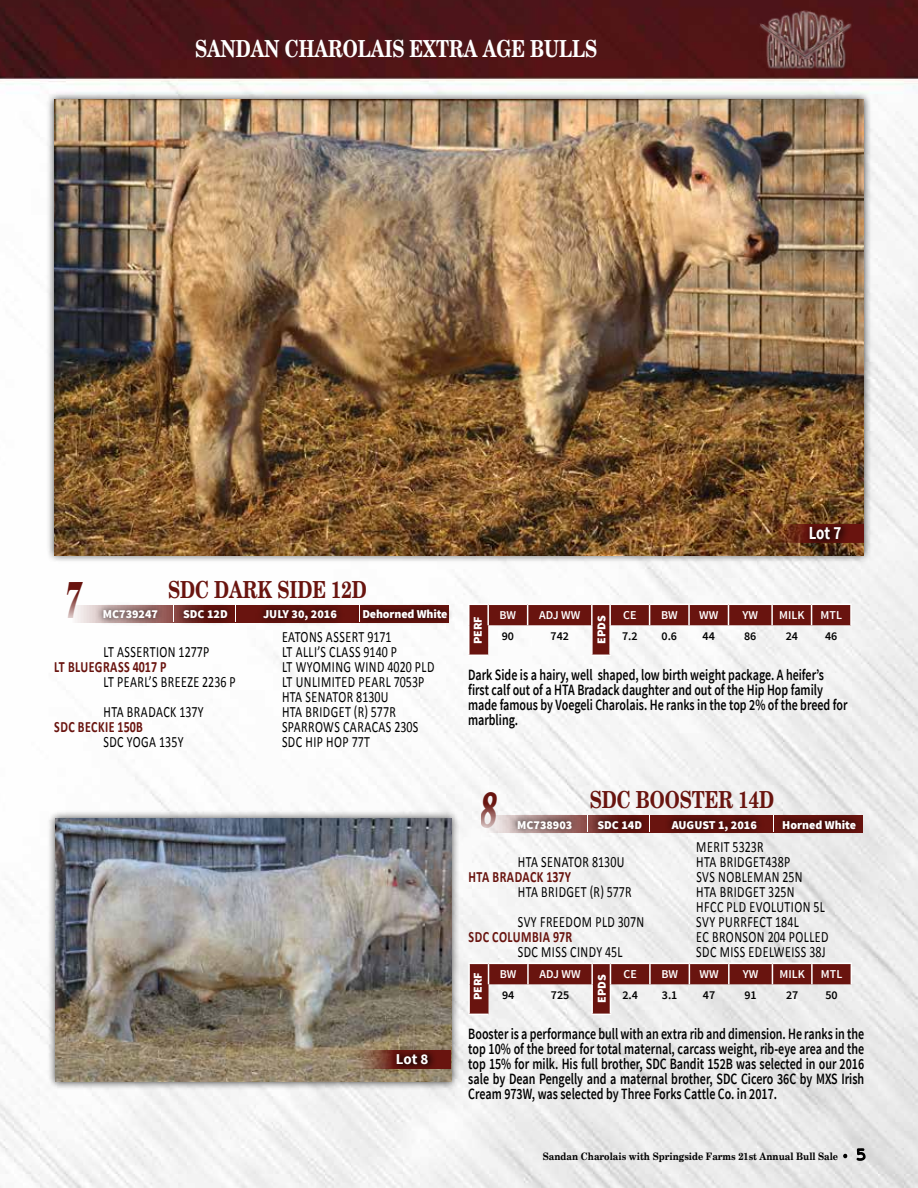
<style>
.page{position:relative;width:918px;height:1188px;background:#fff}
.page>*{position:absolute;margin:0;border:0;box-sizing:border-box;transform-origin:0 0}
.t1{font:italic 700 56.1px "Neuvarese";color:#69140f;scale:.59 1}
.t2{font:700 23.55px "New Century Schlbk";color:#fff;scale:.76 1}
.t3{font:700 23.55px "New Century Schlbk";color:#69140f;scale:.76 1}
.t4{font:700 18.45px "Source Sans Pro";color:#fff;scale:.81 1}
.t5{font:600 15.75px/15px "Source Sans Pro";color:#000;scale:.76 1}
.t6{font:15.75px/15px "Calibri";letter-spacing:.04em;color:#000;scale:.76 1}
.t7{font:700 15.75px "Calibri";letter-spacing:.04em;color:#69140f;scale:.76 1}
.t8{font:15.75px "Calibri";letter-spacing:.015em;color:#000;scale:.76 1}
.t9{font:700 15px "Source Sans Pro";color:#fff}
.t10{font:900 12px "Source Sans Pro";color:#fff}
.t11{font:600 12px "Source Sans Pro";color:#fff}
.t12{font:600 12px "Source Sans Pro";color:#000}
.t13{font:700 10.2px "New Century Schlbk";color:#000;scale:.88 1}
.s1{font-family:"Gill Sans";font-weight:400;font-size:12px}
.s2{font-family:"Always In My Heart";font-weight:400;font-size:22.2px}
</style>
<div class="page">
<img style="left:0;top:0;width:918px;height:1188px">
<svg style="left:842px;top:1153px;width:7px;height:6px"></svg>
<svg style="left:856px;top:1145px;width:10px;height:17px"></svg>
<img style="left:759px;top:11px;width:94px;height:59px">
<svg style="left:72px;top:605px;width:24px;height:18px"></svg>
<svg style="left:96px;top:602px;width:359px;height:26px"></svg>
<svg style="left:173px;top:606px;width:1px;height:16px"></svg>
<svg style="left:359px;top:606px;width:1px;height:16px"></svg>
<svg style="left:235px;top:606px;width:1px;height:16px"></svg>
<div style="left:46px;top:91px;width:826px;height:473px;background:#000;opacity:.75"></div>
<img style="left:54px;top:99px;width:810px;height:456px">
<svg style="left:759px;top:524px;width:105px;height:19px"></svg>
<div style="left:803px;top:520px;width:47px;height:28px;background:#000;opacity:.75"></div>
<hr style="left:812px;top:604px;width:40px;height:1px;background:#fff">
<svg style="left:468px;top:604px;width:383px;height:52px"></svg>
<hr style="left:850px;top:605px;width:2px;height:20px;background:#fff">
<svg style="left:468px;top:963px;width:384px;height:52px"></svg>
<svg style="left:486px;top:815px;width:24px;height:18px"></svg>
<svg style="left:510px;top:812px;width:353px;height:26px;background:#916663"></svg>
<svg style="left:587px;top:816px;width:1px;height:16px"></svg>
<svg style="left:774px;top:816px;width:1px;height:16px"></svg>
<svg style="left:650px;top:816px;width:1px;height:16px"></svg>
<div style="left:47px;top:810px;width:412px;height:280px;background:#000;opacity:.75"></div>
<img style="left:55px;top:819px;width:396px;height:263px">
<svg style="left:346px;top:1050px;width:105px;height:19px"></svg>
<div style="left:390px;top:1047px;width:47px;height:26px;background:#000;opacity:.75"></div>
<p class="t2" style="left:195px;top:33px;width:530px">SANDAN CHAROLAIS EXTRA AGE BULLS</p>
<p class="t4" style="left:809px;top:521px;width:42px">Lot 7</p>
<p class="t3" style="left:168px;top:574px;width:263px">SDC DARK SIDE 12D</p>
<p class="t6" style="left:282px;top:629px;width:146px">EATONS ASSERT 9171</p>
<p class="t6" style="left:104px;top:644px;width:141px">LT ASSERTION 1277P</p>
<p class="t6" style="left:282px;top:644px;width:153px">LT ALLI’S CLASS 9140 P</p>
<p class="t7" style="left:54px;top:656px;width:149px">LT BLUEGRASS 4017 P</p>
<p class="t6" style="left:282px;top:659px;width:202px">LT WYOMING WIND 4020 PLD</p>
<p class="t6" style="left:104px;top:674px;width:175px">LT PEARL’S BREEZE 2236 P</p>
<p class="t6" style="left:282px;top:674px;width:189px">LT UNLIMITED PEARL 7053P<br>HTA SENATOR 8130U</p>
<p class="t6" style="left:104px;top:704px;width:133px">HTA BRADACK 137Y</p>
<p class="t6" style="left:282px;top:704px;width:151px">HTA BRIDGET (R) 577R</p>
<p class="t7" style="left:54px;top:716px;width:118px">SDC BECKIE 150B</p>
<p class="t6" style="left:282px;top:719px;width:181px">SPARROWS CARACAS 230S</p>
<p class="t6" style="left:104px;top:734px;width:107px">SDC YOGA 135Y</p>
<p class="t6" style="left:282px;top:734px;width:117px">SDC HIP HOP 77T</p>
<h1 class="t1" style="left:65px;top:568px;width:29px">7</h1>
<p class="t10" style="left:103px;top:607px;width:57px">MC739247</p>
<p class="t10" style="left:183px;top:607px;width:46px">SDC 12D</p>
<p class="t10" style="left:263px;top:607px;width:75px">JULY 30, 2016</p>
<p class="t10" style="left:362px;top:607px;width:87px">Dehorned White</p>
<p class="t9" style="left:396px;top:1049px;width:34px">Lot 8</p>
<p class="t11" style="left:623px;top:608px;width:15px">CE</p>
<p class="t11" style="left:661px;top:608px;width:18px">BW</p>
<p class="t11" style="left:699px;top:608px;width:21px">WW</p>
<p class="t11" style="left:743px;top:608px;width:17px">YW</p>
<p class="t11" style="left:779px;top:608px;width:27px">MILK</p>
<p class="t11" style="left:821px;top:608px;width:23px">MTL</p>
<p class="t11" style="left:500px;top:608px;width:18px">BW</p>
<p class="t11" style="left:539px;top:608px;width:43px">ADJ WW</p>
<p class="t10" style="left:594px;top:644px;width:30px;rotate:-90deg">EPDS</p>
<p class="t10" style="left:470px;top:644px;width:30px;rotate:-90deg">PERF</p>
<p class="t12" style="left:502px;top:629px;width:14px">90</p>
<p class="t12" style="left:551px;top:629px;width:20px">742</p>
<p class="t12" style="left:622px;top:629px;width:17px">7.2</p>
<p class="t12" style="left:662px;top:629px;width:17px">0.6</p>
<p class="t12" style="left:703px;top:629px;width:14px">44</p>
<p class="t12" style="left:744px;top:629px;width:14px">86</p>
<p class="t12" style="left:786px;top:629px;width:14px">24</p>
<p class="t12" style="left:825px;top:629px;width:14px">46</p>
<p class="t5" style="left:468px;top:668px;width:501px">Dark Side is a hairy, well shaped, low birth weight package. A heifer’s first calf out of a HTA Bradack daughter and out of the Hip Hop family made famous by Voegeli Charolais. He ranks in the top 2% of the breed for marbling.</p>
<p class="t3" style="left:590px;top:785px;width:244px">SDC BOOSTER 14D</p>
<p class="t6" style="left:696px;top:839px;width:90px">MERIT 5323R</p>
<p class="t8" style="left:518px;top:851px;width:142px">HTA SENATOR 8130U</p>
<p class="t6" style="left:696px;top:854px;width:125px">HTA BRIDGET438P</p>
<p class="t7" style="left:469px;top:866px;width:136px">HTA BRADACK 137Y</p>
<p class="t6" style="left:696px;top:869px;width:141px">SVS NOBLEMAN 25N</p>
<p class="t6" style="left:518px;top:884px;width:151px">HTA BRIDGET (R) 577R</p>
<p class="t6" style="left:696px;top:884px;width:171px">HTA BRIDGET 325N<br>HFCC PLD EVOLUTION 5L</p>
<p class="t6" style="left:518px;top:914px;width:168px">SVY FREEDOM PLD 307N</p>
<p class="t6" style="left:696px;top:914px;width:136px">SVY PURRFECT 184L</p>
<p class="t7" style="left:469px;top:926px;width:138px">SDC COLUMBIA 97R</p>
<p class="t6" style="left:696px;top:929px;width:176px">EC BRONSON 204 POLLED</p>
<p class="t6" style="left:518px;top:944px;width:139px">SDC MISS CINDY 45L</p>
<p class="t6" style="left:696px;top:944px;width:172px">SDC MISS EDELWEISS 38J</p>
<p class="t11" style="left:500px;top:967px;width:18px">BW</p>
<p class="t11" style="left:540px;top:967px;width:43px">ADJ WW</p>
<p class="t10" style="left:594px;top:1003px;width:30px;rotate:-90deg">EPDS</p>
<h1 class="t1" style="left:479px;top:778px;width:32px">8</h1>
<p class="t10" style="left:517px;top:817px;width:57px">MC738903</p>
<p class="t10" style="left:597px;top:817px;width:46px">SDC 14D</p>
<p class="t10" style="left:672px;top:817px;width:87px">AUGUST 1, 2016</p>
<p class="t10" style="left:782px;top:817px;width:76px">Horned White</p>
<p class="t11" style="left:624px;top:967px;width:15px">CE</p>
<p class="t11" style="left:661px;top:967px;width:18px">BW</p>
<p class="t11" style="left:700px;top:967px;width:21px">WW</p>
<p class="t11" style="left:743px;top:967px;width:17px">YW</p>
<p class="t11" style="left:779px;top:967px;width:27px">MILK</p>
<p class="t11" style="left:821px;top:967px;width:23px">MTL</p>
<p class="t10" style="left:470px;top:1000px;width:30px;rotate:-90deg">PERF</p>
<p class="t12" style="left:502px;top:988px;width:14px">94</p>
<p class="t12" style="left:551px;top:988px;width:20px">725</p>
<p class="t12" style="left:622px;top:988px;width:17px">2.4</p>
<p class="t12" style="left:662px;top:988px;width:17px">3.1</p>
<p class="t12" style="left:703px;top:988px;width:14px">47</p>
<p class="t12" style="left:744px;top:988px;width:14px">91</p>
<p class="t12" style="left:786px;top:988px;width:14px">27</p>
<p class="t12" style="left:825px;top:988px;width:14px">50</p>
<p class="t5" style="left:468px;top:1027px;width:523px;text-align:justify">Booster is a performance bull with an extra rib and dimension. He ranks in the top 10% of the breed for total maternal, carcass weight, rib-eye area and the top 15% for milk. His full brother, SDC Bandit 152B was selected in our 2016 sale by Dean Pengelly and a maternal brother, SDC Cicero 36C by MXS Irish Cream 973W, was selected by Three Forks Cattle Co. in 2017.</p>
<p class="t13" style="left:543px;top:1150px;width:362px">Sandan Charolais with Springside Farms 21st Annual Bull Sale <span class="s1">•</span> <span class="s2">5</span></p>
</div>
